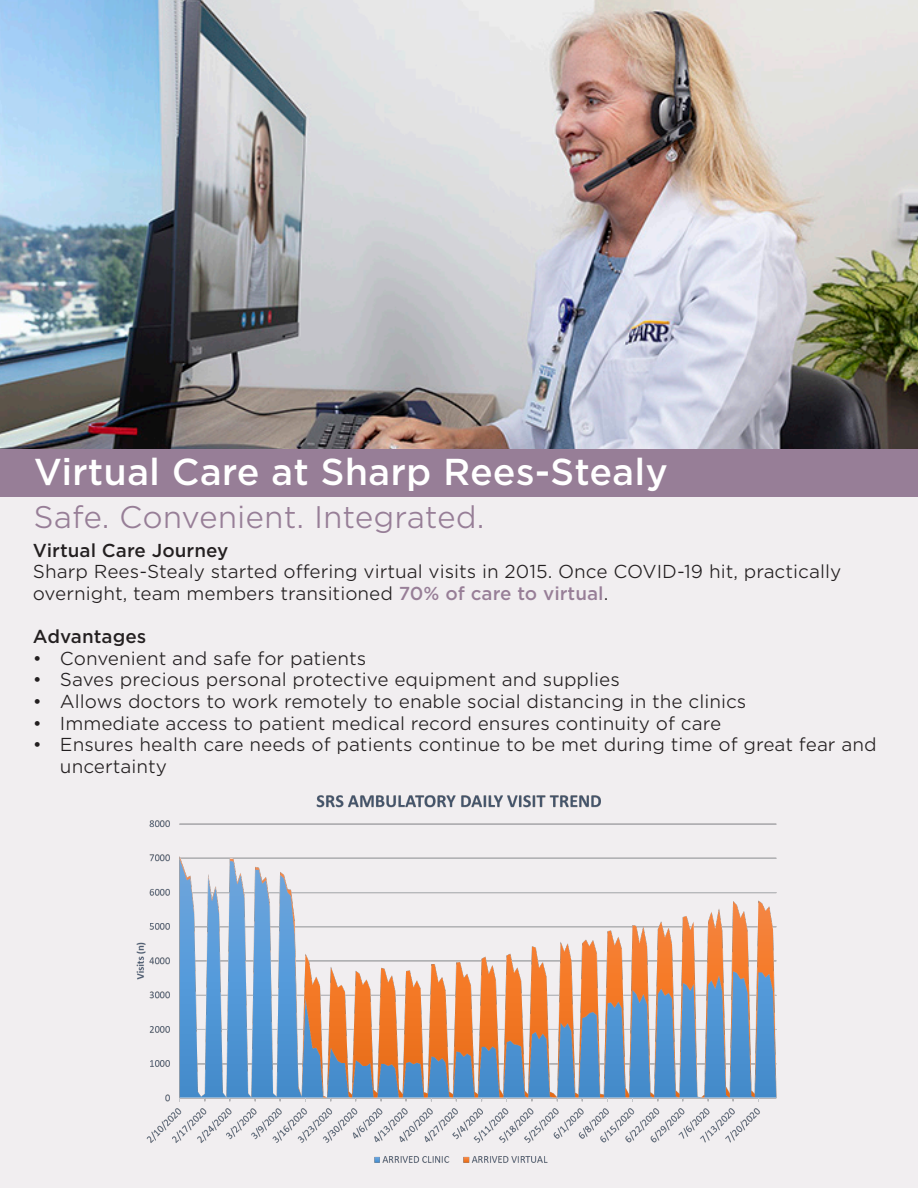
<style>
.page{position:relative;width:918px;height:1188px;background:#f1eef0}
.page>*{position:absolute;margin:0;border:0;box-sizing:border-box;transform-origin:0 0}
.t1{font:500 36px "Gotham S Sm";color:#fff}
.t2{font:300 30px "Gotham S Sm";color:#977e97}
.t3{font:300 18px/21.6px "Gotham S Sm";color:#231f20}
.t4{font:500 18px "Gotham S Sm";color:#231f20}
.s1{font-weight:500;color:#977e97}
</style>
<div class="page">
<img style="left:0;top:0;width:918px;height:449px">
<div style="left:0;top:449px;width:918px;height:47px;background:#977e97"></div>
<img style="left:136px;top:795px;width:641px;height:368px">
<p class="t1" style="left:34px;top:447px;width:636px">Virtual Care at Sharp Rees-Stealy</p>
<p class="t2" style="left:33px;top:497px;width:453px">Safe. Convenient. Integrated.</p>
<p class="t4" style="left:33px;top:538px;width:197px">Virtual Care Journey</p>
<p class="t3" style="left:33px;top:561px;width:810px">Sharp Rees-Stealy started offering virtual visits in 2015. Once COVID-19 hit, practically overnight, team members transitioned <span class="s1">70% of care to virtual</span>.</p>
<p class="t4" style="left:33px;top:624px;width:115px">Advantages</p>
<p class="t3" style="left:33px;top:647px;width:335px">• Convenient and safe for patients</p>
<p class="t3" style="left:33px;top:669px;width:588px">• Saves precious personal protective equipment and supplies</p>
<p class="t3" style="left:33px;top:690px;width:715px">• Allows doctors to work remotely to enable social distancing in the clinics</p>
<p class="t3" style="left:33px;top:712px;width:690px">• Immediate access to patient medical record ensures continuity of care</p>
<p class="t3" style="left:60px;top:733px;width:818px;text-indent:-27px">• Ensures health care needs of patients continue to be met during time of great fear and uncertainty</p>
</div>
